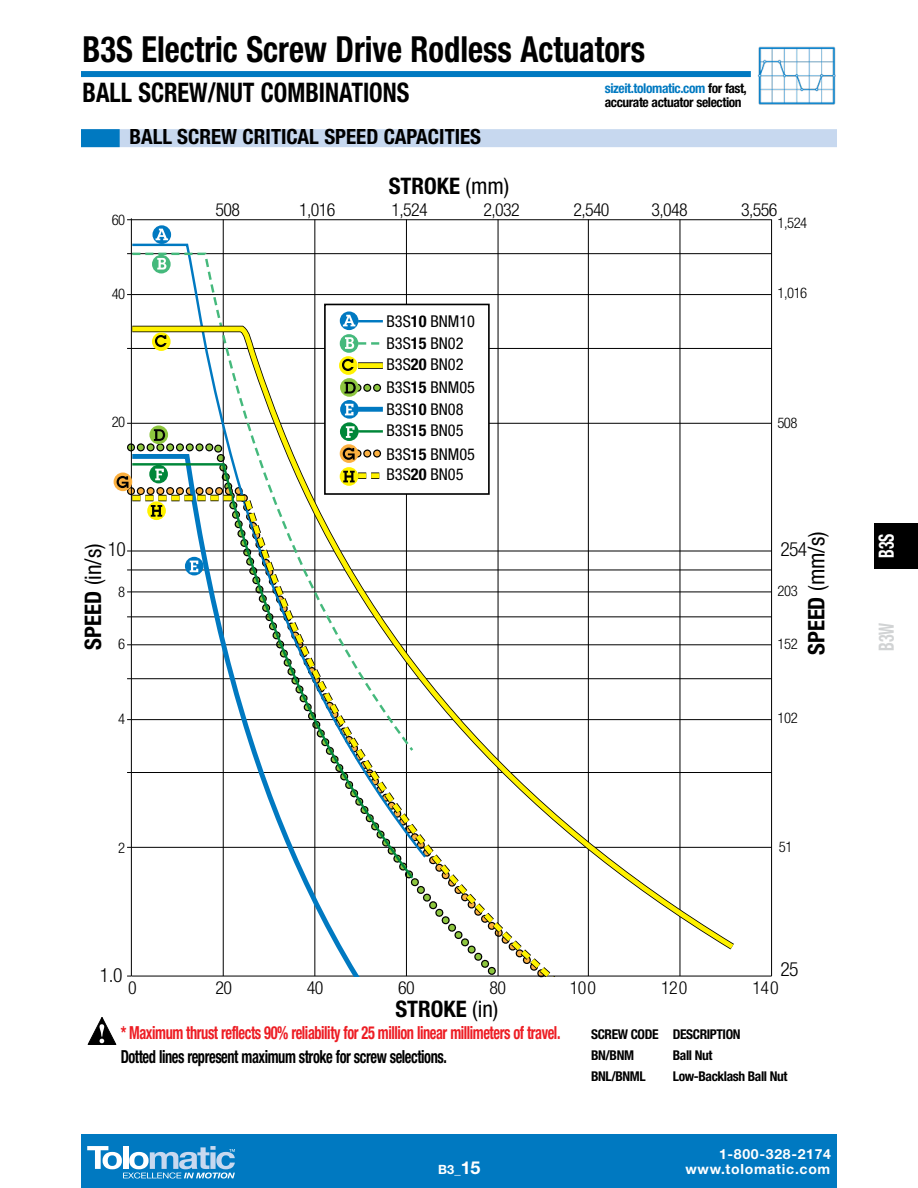
<style>
.page{position:relative;width:918px;height:1188px;background:#fff}
.page>*{position:absolute;margin:0;border:0;box-sizing:border-box;transform-origin:0 0}
.t1{font:700 condensed 36px "Helvetica Neue LT Std";color:#000;scale:.9 1}
.t2{font:700 condensed 27px "Helvetica Neue LT Std";color:#000;scale:.9 1}
.t3{font:condensed 22.8px "Helvetica Neue LT Std";color:#000}
.t4{font:700 condensed 22.8px "Helvetica Neue LT Std";color:#000}
.t5{font:700 condensed 21px "Helvetica Neue LT Std";color:#000}
.t6{font:700 condensed 21px "Helvetica Neue LT Std";color:#d1d3d4;scale:.75 1}
.t7{font:700 condensed 21px "Helvetica Neue LT Std";color:#fff;scale:.75 1}
.t8{font:300 condensed 19.5px "Helvetica Neue LT Std";letter-spacing:-.035em;color:#000}
.t9{font:700 condensed 18px "Helvetica Neue LT Std";letter-spacing:-.03em;color:#ed1d24;scale:.8 1}
.t10{font:700 condensed 18px "Helvetica Neue LT Std";letter-spacing:-.03em;color:#000;scale:.8 1}
.t11{font:300 condensed 17.85px "Helvetica Neue LT Std";letter-spacing:-.035em;color:#000}
.t12{font:condensed 16.35px/21.9px "Helvetica Neue LT Std";color:#000}
.t13{font:300 condensed 14.7px "Helvetica Neue LT Std";letter-spacing:-.035em;color:#000}
.t14{font:700 14.1px "Helvetica Neue LT Std";letter-spacing:.05em;color:#fff}
.t15{font:700 condensed 13.5px/21px "Helvetica Neue LT Std";letter-spacing:-.03em;color:#000}
.t16{font:700 12.75px "Helvetica Neue LT Std";color:#fff}
.s1{font-weight:400}
.s2{color:#0079c1}
.s3{font-weight:700}
.s4{font-size:17.85px}
</style>
<div class="page">
<div style="left:874px;top:523px;width:44px;height:46px;background:#000"></div>
<div style="left:81px;top:71px;width:756px;height:6px;background:#0079c1"></div>
<div style="left:81px;top:1134px;width:756px;height:54px;background:#0079c1"></div>
<svg style="left:87px;top:1146px;width:148px;height:33px"></svg>
<div style="left:81px;top:129px;width:756px;height:18px;background:#c7d8ef"></div>
<div style="left:81px;top:129px;width:39px;height:18px;background:#0079c1"></div>
<svg style="left:88px;top:1017px;width:28px;height:28px"></svg>
<img style="left:751px;top:46px;width:86px;height:59px">
<hr style="left:132px;top:847px;width:640px;height:1px;background:#000">
<hr style="left:132px;top:772px;width:640px;height:1px;background:#000">
<hr style="left:132px;top:719px;width:640px;height:1px;background:#000">
<hr style="left:132px;top:678px;width:640px;height:1px;background:#000">
<hr style="left:132px;top:645px;width:640px;height:1px;background:#000">
<hr style="left:132px;top:617px;width:640px;height:1px;background:#000">
<hr style="left:132px;top:592px;width:640px;height:1px;background:#000">
<hr style="left:132px;top:570px;width:640px;height:1px;background:#000">
<hr style="left:132px;top:423px;width:640px;height:1px;background:#000">
<hr style="left:132px;top:348px;width:640px;height:1px;background:#000">
<hr style="left:132px;top:294px;width:640px;height:1px;background:#000">
<hr style="left:132px;top:253px;width:640px;height:1px;background:#000">
<hr style="left:132px;top:219px;width:640px;height:1px;background:#000">
<hr style="left:132px;top:551px;width:640px;height:1px;background:#000">
<hr style="left:223px;top:219px;width:1px;height:757px;background:#000">
<hr style="left:314px;top:219px;width:1px;height:757px;background:#000">
<hr style="left:406px;top:219px;width:1px;height:757px;background:#000">
<hr style="left:498px;top:219px;width:1px;height:757px;background:#000">
<hr style="left:588px;top:219px;width:1px;height:757px;background:#000">
<hr style="left:680px;top:219px;width:1px;height:757px;background:#000">
<hr style="left:771px;top:219px;width:1px;height:757px;background:#000">
<hr style="left:131px;top:218px;width:1px;height:758px;background:#000">
<hr style="left:132px;top:976px;width:640px;height:1px;background:#000">
<svg style="left:132px;top:251px;width:284px;height:71px"></svg>
<svg style="left:132px;top:956px;width:607px;height:20px"></svg>
<svg style="left:132px;top:324px;width:607px;height:629px"></svg>
<div style="left:325px;top:304px;width:164px;height:190px;background:#fff"></div>
<div style="left:324px;top:304px;width:166px;height:191px;border:2px solid #000"></div>
<svg style="left:152px;top:225px;width:19px;height:19px"></svg>
<svg style="left:156px;top:229px;width:12px;height:11px"></svg>
<svg style="left:152px;top:255px;width:19px;height:18px"></svg>
<svg style="left:157px;top:258px;width:9px;height:12px"></svg>
<svg style="left:152px;top:332px;width:19px;height:19px"></svg>
<svg style="left:155px;top:335px;width:12px;height:12px"></svg>
<svg style="left:149px;top:425px;width:19px;height:19px"></svg>
<svg style="left:154px;top:429px;width:11px;height:12px"></svg>
<div style="left:114px;top:473px;width:18px;height:18px;background:#fbb040;border-radius:50%"></div>
<svg style="left:117px;top:476px;width:12px;height:12px"></svg>
<svg style="left:147px;top:501px;width:19px;height:19px"></svg>
<svg style="left:151px;top:505px;width:11px;height:12px"></svg>
<svg style="left:149px;top:465px;width:19px;height:18px"></svg>
<svg style="left:155px;top:469px;width:9px;height:11px"></svg>
<svg style="left:185px;top:557px;width:19px;height:18px"></svg>
<svg style="left:190px;top:561px;width:8px;height:11px"></svg>
<hr style="left:358px;top:320px;width:25px;height:2px;background:#0079c1">
<svg style="left:340px;top:311px;width:18px;height:19px"></svg>
<svg style="left:343px;top:315px;width:12px;height:11px"></svg>
<div style="left:340px;top:334px;width:18px;height:19px;background:#45b97c;border-radius:50%"></div>
<svg style="left:345px;top:337px;width:35px;height:12px"></svg>
<svg style="left:358px;top:362px;width:25px;height:7px"></svg>
<div style="left:358px;top:363px;width:25px;height:5px;background:#fff200"></div>
<svg style="left:339px;top:356px;width:19px;height:19px"></svg>
<svg style="left:342px;top:359px;width:12px;height:12px"></svg>
<svg style="left:340px;top:378px;width:19px;height:19px"></svg>
<svg style="left:345px;top:382px;width:37px;height:11px"></svg>
<svg style="left:340px;top:444px;width:18px;height:19px"></svg>
<svg style="left:343px;top:448px;width:39px;height:12px"></svg>
<svg style="left:340px;top:467px;width:18px;height:19px"></svg>
<svg style="left:343px;top:471px;width:37px;height:11px"></svg>
<hr style="left:358px;top:430px;width:25px;height:3px;background:#008739">
<svg style="left:340px;top:422px;width:19px;height:19px"></svg>
<svg style="left:346px;top:426px;width:9px;height:12px"></svg>
<div style="left:358px;top:407px;width:25px;height:5px;background:#0079c1"></div>
<svg style="left:340px;top:400px;width:19px;height:19px"></svg>
<svg style="left:345px;top:404px;width:9px;height:11px"></svg>
<h1 class="t1" style="left:82px;top:27px;width:627px">B3S Electric Screw Drive Rodless Actuators</h1>
<h2 class="t2" style="left:82px;top:76px;width:365px">BALL SCREW/NUT COMBINATIONS</h2>
<h3 class="t5" style="left:129px;top:124px;width:353px">BALL SCREW CRITICAL SPEED CAPACITIES</h3>
<h3 class="t4" style="left:389px;top:172px;width:122px">STROKE <span class="s1">(mm)</span></h3>
<p class="t15" style="left:605px;top:82px;width:144px;line-height:13.5px"><span class="s2">sizeit.tolomatic.com</span> for fast, accurate actuator selection</p>
<p class="t13" style="left:112px;top:211px;width:15px">60</p>
<h3 class="t11" style="left:216px;top:200px;width:26px">508</h3>
<h3 class="t11" style="left:299px;top:200px;width:38px">1,016</h3>
<h3 class="t11" style="left:392px;top:200px;width:38px">1,524</h3>
<h3 class="t11" style="left:483px;top:200px;width:38px">2,032</h3>
<h3 class="t11" style="left:573px;top:200px;width:38px">2,540</h3>
<h3 class="t11" style="left:652px;top:200px;width:38px">3,048</h3>
<h3 class="t11" style="left:741px;top:200px;width:38px">3,556</h3>
<p class="t13" style="left:778px;top:214px;width:31px">1,524</p>
<p class="t13" style="left:112px;top:286px;width:15px">40</p>
<p class="t13" style="left:778px;top:285px;width:31px">1,016</p>
<p class="t12" style="left:386px;top:310px;width:90px">B3S<span class="s3">10</span> BNM10<br>B3S<span class="s3">15</span> BN02<br>B3S<span class="s3">20</span> BN02<br>B3S<span class="s3">15</span> BNM05</p>
<p class="t13" style="left:112px;top:413px;width:15px">20</p>
<p class="t12" style="left:386px;top:398px;width:79px">B3S<span class="s3">10</span> BN08</p>
<p class="t12" style="left:386px;top:419px;width:79px">B3S<span class="s3">15</span> BN05</p>
<p class="t13" style="left:777px;top:415px;width:22px">508</p>
<p class="t12" style="left:386px;top:444px;width:90px;line-height:20.4px">B3S<span class="s3">15</span> BNM05<br>B3S<span class="s3">20</span> BN05</p>
<h3 class="t8" style="left:108px;top:538px;width:20px">10</h3>
<h3 class="t3" style="left:80px;top:650px;width:108px;rotate:-90deg"><span class="s3">SPEED</span> (in/s)</h3>
<p class="t13" style="left:118px;top:583px;width:9px">8</p>
<p class="t13" style="left:118px;top:636px;width:9px">6</p>
<h3 class="t3" style="left:803px;top:655px;width:125px;rotate:-90deg"><span class="s3">SPEED</span> (mm/s)</h3>
<h3 class="t8" style="left:780px;top:538px;width:28px">254</h3>
<p class="t13" style="left:778px;top:582px;width:22px">203</p>
<p class="t13" style="left:778px;top:636px;width:22px">152</p>
<p class="t13" style="left:118px;top:711px;width:9px">4</p>
<p class="t13" style="left:778px;top:710px;width:22px">102</p>
<p class="t13" style="left:118px;top:839px;width:9px">2</p>
<p class="t13" style="left:779px;top:839px;width:15px">51</p>
<h3 class="t8" style="left:780px;top:958px;width:20px">25</h3>
<h3 class="t8" style="left:100px;top:964px;width:24px">1.0</h3>
<h3 class="t11" style="left:128px;top:978px;width:10px">0</h3>
<h3 class="t11" style="left:215px;top:978px;width:18px">20</h3>
<h3 class="t11" style="left:307px;top:978px;width:18px">40</h3>
<h3 class="t11" style="left:398px;top:978px;width:18px">60</h3>
<h3 class="t11" style="left:489px;top:978px;width:18px">80</h3>
<h3 class="t11" style="left:570px;top:978px;width:28px">100</h3>
<h3 class="t11" style="left:661px;top:978px;width:28px">120</h3>
<h3 class="t11" style="left:752px;top:978px;width:28px">140</h3>
<h3 class="t4" style="left:395px;top:995px;width:105px">STROKE <span class="s1">(in)</span></h3>
<h3 class="t9" style="left:121px;top:1022px;width:551px">* Maximum thrust reflects 90% reliability for 25 million linear millimeters of travel.</h3>
<h3 class="t10" style="left:121px;top:1046px;width:409px">Dotted lines represent maximum stroke for screw selections.</h3>
<p class="t15" style="left:591px;top:1024px;width:151px">SCREW CODE DESCRIPTION<br>BN/BNM</p>
<p class="t15" style="left:673px;top:1045px;width:41px">Ball Nut</p>
<p class="t15" style="left:591px;top:1066px;width:56px">BNL/BNML</p>
<p class="t15" style="left:673px;top:1066px;width:116px">Low-Backlash Ball Nut</p>
<p class="t14" style="left:719px;top:1145px;width:114px">1-800-328-2174</p>
<p class="t16" style="left:438px;top:1162px;width:44px">B3_<span class="s4">15</span></p>
<p class="t14" style="left:685px;top:1161px;width:146px">www.tolomatic.com</p>
<h3 class="t7" style="left:874px;top:558px;width:34px;rotate:-90deg">B3S</h3>
<h3 class="t6" style="left:874px;top:651px;width:39px;rotate:-90deg">B3W</h3>
</div>
